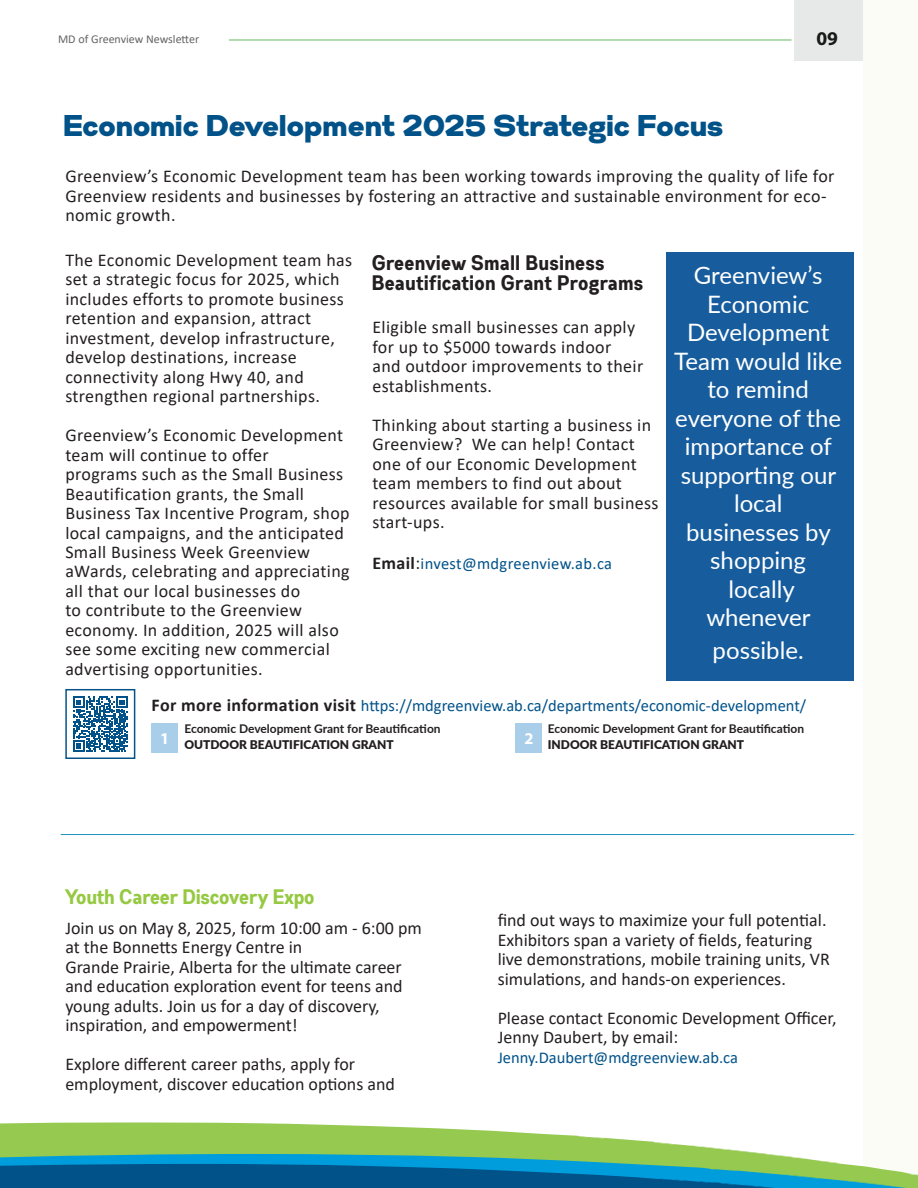
<style>
.page{position:relative;width:918px;height:1188px;background:#fff}
.page>*{position:absolute;margin:0;border:0;box-sizing:border-box;transform-origin:0 0}
.Main_title{font:900 30px "Gabriel Sans";letter-spacing:-.01em;color:#015289}
.Paragraph___tab{font:24px/28.5px "Lato";color:#fff;text-align:center}
.Intro_to_paragraph{font:700 21px/19.5px "Gabriel Sans Cond";letter-spacing:.02em;color:#231f20}
.Header_01{font:700 21px "Gabriel Sans Cond";color:#96c942}
.t1{font:700 19.5px "Myriad Pro";color:#1a1a18}
.Intro_to_paragraph-2{font:18px/19.5px "Calibri";letter-spacing:.02em;color:#231f20}
.Header_01-2{font:18px/19.5px "Calibri";color:#231f20}
.Intro_to_paragraph-3{font:16.5px "Calibri";color:#015289}
.Header_01-3{font:16.5px "Calibri";color:#015289}
.Intro_to_paragraph-4{font:16.5px "Calibri";letter-spacing:.02em;color:#015289}
.t2{font:700 16.5px "Myriad Pro";color:#fff}
.t3{font:700 12px "Lato";color:#231f20}
.t4{font:900 12px "Lato";color:#231f20}
.t5{font:12px "Calibri";color:#636464}
.s1{font-weight:700;font-size:18px;color:#231f20}
.s2{font-size:18px;color:#231f20}
</style>
<div class="page">
<div style="left:863px;top:0;width:55px;height:1175px;background:#fafcf5"></div>
<div style="left:794px;top:0;width:68px;height:60px;background:#e7e9e9"></div>
<hr style="left:229px;top:39px;width:563px;height:2px;background:#6bc069">
<div style="left:666px;top:252px;width:187px;height:429px;background:#175d9e"></div>
<div style="left:516px;top:723px;width:26px;height:29px;background:#a8cee9"></div>
<div style="left:152px;top:723px;width:26px;height:29px;background:#a8cee9"></div>
<svg style="left:73px;top:696px;width:55px;height:56px"></svg>
<div style="left:65px;top:689px;width:70px;height:70px;border:2px solid #075388"></div>
<hr style="left:61px;top:834px;width:793px;height:1px;background:#1e91bf">
<svg style="left:0;top:1122px;width:918px;height:66px"></svg>
<svg style="left:687px;top:1144px;width:121px;height:15px"></svg>
<svg style="left:577px;top:1136px;width:12px;height:2px"></svg>
<svg style="left:653px;top:1142px;width:22px;height:3px"></svg>
<svg style="left:595px;top:1136px;width:10px;height:3px"></svg>
<svg style="left:820px;top:1161px;width:20px;height:3px"></svg>
<svg style="left:909px;top:1173px;width:9px;height:3px"></svg>
<svg style="left:778px;top:1187px;width:26px;height:1px"></svg>
<svg style="left:722px;top:1182px;width:13px;height:4px"></svg>
<svg style="left:658px;top:1178px;width:11px;height:3px"></svg>
<svg style="left:675px;top:1179px;width:10px;height:3px"></svg>
<svg style="left:698px;top:1181px;width:11px;height:3px"></svg>
<svg style="left:742px;top:1184px;width:26px;height:4px"></svg>
<svg style="left:840px;top:1179px;width:57px;height:8px"></svg>
<svg style="left:712px;top:1168px;width:10px;height:3px"></svg>
<svg style="left:728px;top:1169px;width:10px;height:3px"></svg>
<svg style="left:784px;top:1174px;width:36px;height:6px"></svg>
<p class="t5" style="left:58px;top:31px;width:143px">MD of Greenview Newsletter</p>
<p class="t1" style="left:816px;top:26px;width:23px">09</p>
<p class="Main_title" style="left:64px;top:108px;width:662px">Economic Development 2025 Strategic Focus</p>
<p class="Intro_to_paragraph-2" style="left:65px;top:166px;width:771px">Greenview’s Economic Development team has been working towards improving the quality of life for<br>Greenview residents and businesses by fostering an attractive and sustainable environment for eco&shy;nomic growth.</p>
<p class="Intro_to_paragraph-2" style="left:65px;top:249px;width:288px">The Economic Development team has set a strategic focus for 2025, which includes efforts to promote business retention and expansion, attract investment, develop infrastructure, develop destinations, increase connectivity along Hwy 40, and strengthen regional partnerships.</p>
<p class="Intro_to_paragraph-2" style="left:65px;top:425px;width:286px">Greenview’s Economic Development team will continue to offer<br>programs such as the Small Business Beautification grants, the Small Business Tax Incentive Program, shop local campaigns, and the anticipated Small Business Week Greenview aWards, celebrating and appreciating all that our local businesses do<br>to contribute to the Greenview economy. In addition, 2025 will also see some exciting new commercial advertising opportunities.</p>
<p class="Intro_to_paragraph" style="left:372px;top:253px;width:273px">Greenview Small Business<br>Beautification Grant Programs</p>
<p class="Intro_to_paragraph-2" style="left:372px;top:317px;width:272px">Eligible small businesses can apply for up to $5000 towards indoor and outdoor improvements to their establishments.</p>
<p class="Intro_to_paragraph-2" style="left:372px;top:414px;width:288px">Thinking about starting a business in<br>Greenview? We can help! Contact one of our Economic Development team members to find out about resources available for small business start-ups.</p>
<p class="Intro_to_paragraph-4" style="left:372px;top:552px;width:241px"><span class="s1">Email</span><span class="s2">:</span>invest@mdgreenview.ab.ca</p>
<p class="Paragraph___tab" style="left:694px;top:260px;width:130px">Greenview’s<br>Economic</p>
<p class="Paragraph___tab" style="left:674px;top:317px;width:169px">Development<br>Team would like to remind</p>
<p class="Paragraph___tab" style="left:675px;top:403px;width:167px">everyone of the</p>
<p class="Paragraph___tab" style="left:685px;top:431px;width:149px">importance of</p>
<p class="Paragraph___tab" style="left:681px;top:460px;width:157px">supporting our local</p>
<p class="Paragraph___tab" style="left:686px;top:517px;width:146px">businesses by shopping</p>
<p class="Paragraph___tab" style="left:728px;top:574px;width:68px">locally</p>
<p class="Paragraph___tab" style="left:706px;top:602px;width:106px">whenever</p>
<p class="Paragraph___tab" style="left:713px;top:635px;width:93px">possible.</p>
<p class="Intro_to_paragraph-3" style="left:152px;top:695px;width:656px"><span class="s1">For more information visit</span> https://mdgreenview.ab.ca/departments/economic-development/</p>
<p class="t3" style="left:184px;top:720px;width:258px">Economic Development Grant for Beautification</p>
<p class="t4" style="left:184px;top:736px;width:211px">OUTDOOR BEAUTIFICATION GRANT</p>
<p class="t2" style="left:160px;top:728px;width:11px">1</p>
<p class="t2" style="left:524px;top:728px;width:11px">2</p>
<p class="t3" style="left:548px;top:720px;width:258px">Economic Development Grant for Beautification</p>
<p class="t4" style="left:548px;top:736px;width:198px">INDOOR BEAUTIFICATION GRANT</p>
<p class="Header_01" style="left:65px;top:884px;width:251px">Youth Career Discovery Expo</p>
<p class="Header_01-2" style="left:65px;top:918px;width:358px">Join us on May 8, 2025, form 10:00 am - 6:00 pm at the Bonnetts Energy Centre in</p>
<p class="Header_01-2" style="left:65px;top:957px;width:339px">Grande Prairie, Alberta for the ultimate career and education exploration event for teens and young adults. Join us for a day of discovery, inspiration, and empowerment!</p>
<p class="Header_01-2" style="left:65px;top:1054px;width:331px">Explore different career paths, apply for employment, discover education options and</p>
<p class="Header_01-2" style="left:498px;top:910px;width:334px">find out ways to maximize your full potential.<br>Exhibitors span a variety of fields, featuring live demonstrations, mobile training units, VR simulations, and hands-on experiences.</p>
<p class="Header_01-2" style="left:498px;top:1008px;width:341px">Please contact Economic Development Officer,<br>Jenny Daubert, by email:</p>
<p class="Header_01-3" style="left:498px;top:1046px;width:242px">Jenny.Daubert@mdgreenview.ab.ca</p>
</div>
